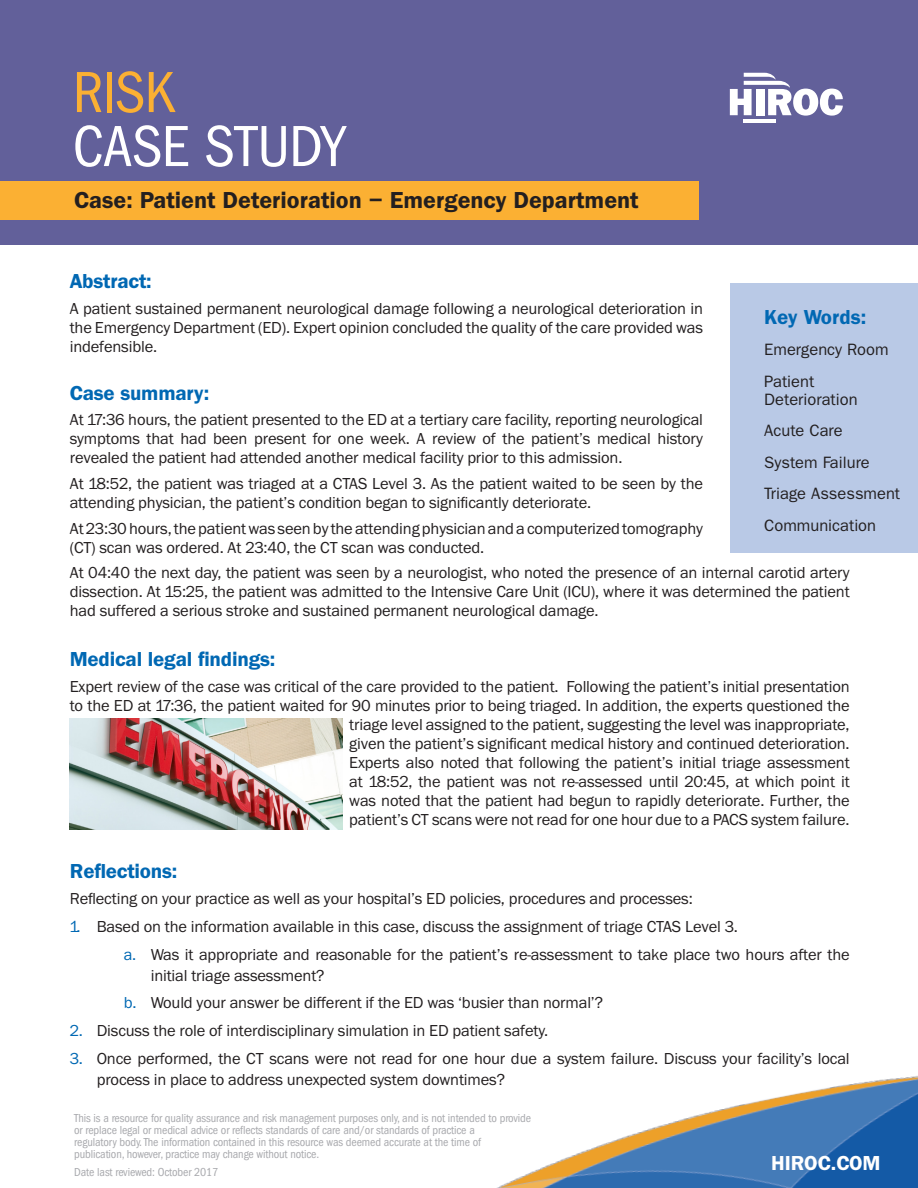
<style>
.page{position:relative;width:918px;height:1188px;background:#fff}
.page>*{position:absolute;margin:0;border:0;box-sizing:border-box;transform-origin:0 0}
.t1{font:condensed 60px "Franklin Gothic LT";letter-spacing:-.01em;color:#fff}
.t2{font:condensed 60px "Franklin Gothic LT";color:#fbb033}
.t3{font:700 24px "Franklin Gothic";color:#231f20}
.Body_Text{font:700 21px "Franklin Gothic";letter-spacing:-.01em;color:#0168b3}
.t4{font:700 21px "Franklin Gothic";color:#fff}
.Body_Text-2{font:16.5px/19px "Franklin Gothic";letter-spacing:-.01em;color:#231f20}
.Body_Text-3{font:16.5px/18px "Franklin Gothic";color:#231f20}
.t5{font:condensed 12px/12px "Franklin Gothic LT";letter-spacing:-.01em;color:#a8a9ad}
.s1{color:#0168b3}
</style>
<div class="page">
<img style="left:497px;top:1076px;width:421px;height:112px">
<div style="left:0;top:0;width:918px;height:244px;background:#62609a"></div>
<div style="left:0;top:181px;width:698px;height:39px;background:#fbb033"></div>
<hr style="left:744px;top:119px;width:32px;height:4px;background:#fff">
<svg style="left:730px;top:73px;width:113px;height:43px"></svg>
<div style="left:730px;top:284px;width:188px;height:269px;background:#b9c9e6"></div>
<img style="left:70px;top:719px;width:273px;height:110px">
<p class="t2" style="left:73px;top:58px;width:103px">RISK</p>
<p class="t1" style="left:73px;top:112px;width:274px">CASE STUDY</p>
<p class="t3" style="left:74px;top:184px;width:566px">Case: Patient Deterioration – Emergency Department</p>
<p class="Body_Text" style="left:70px;top:267px;width:84px">Abstract:</p>
<p class="Body_Text-2" style="left:70px;top:300px;width:635px;text-align:justify">A patient sustained permanent neurological damage following a neurological deterioration in the Emergency Department (ED). Expert opinion concluded the quality of the care provided was indefensible.</p>
<p class="Body_Text" style="left:70px;top:379px;width:141px">Case summary:</p>
<p class="Body_Text-2" style="left:70px;top:412px;width:635px;text-align:justify">At 17:36 hours, the patient presented to the ED at a tertiary care facility, reporting neurological symptoms that had been present for one week. A review of the patient’s medical history revealed the patient had attended another medical facility prior to this admission.</p>
<p class="Body_Text-2" style="left:70px;top:475px;width:635px">At 18:52, the patient was triaged at a CTAS Level 3. As the patient waited to be seen by the attending physician, the patient’s condition began to significantly deteriorate.</p>
<p class="Body_Text-2" style="left:70px;top:520px;width:635px">At 23:30 hours, the patient was seen by the attending physician and a computerized tomography (CT) scan was ordered. At 23:40, the CT scan was conducted.</p>
<p class="Body_Text-2" style="left:70px;top:565px;width:782px;text-align:justify">At 04:40 the next day, the patient was seen by a neurologist, who noted the presence of an internal carotid artery dissection. At 15:25, the patient was admitted to the Intensive Care Unit (ICU), where it was determined the patient had suffered a serious stroke and sustained permanent neurological damage.</p>
<p class="Body_Text" style="left:70px;top:645px;width:207px">Medical legal findings:</p>
<p class="Body_Text-2" style="left:70px;top:678px;width:782px;text-align:right">Expert review of the case was critical of the care provided to the patient. Following the patient’s initial presentation to the ED at 17:36, the patient waited for 90 minutes prior to being triaged. In addition, the experts questioned the triage level assigned to the patient, suggesting the level was inappropriate,<br>given the patient’s significant medical history and continued deterioration.<br>Experts also noted that following the patient’s initial triage assessment<br>at 18:52, the patient was not re-assessed until 20:45, at which point it<br>was noted that the patient had begun to rapidly deteriorate. Further, the<br>patient’s CT scans were not read for one hour due to a PACS system failure.</p>
<p class="Body_Text" style="left:70px;top:857px;width:109px">Reflections:</p>
<p class="Body_Text-2" style="left:70px;top:890px;width:625px">Reflecting on your practice as well as your hospital’s ED policies, procedures and processes:</p>
<p class="Body_Text-2" style="left:70px;top:918px;width:670px"><span class="s1">1.</span> Based on the information available in this case, discuss the assignment of triage CTAS Level 3.</p>
<p class="Body_Text-2" style="left:151px;top:945px;width:701px;line-height:21px;text-indent:-27px"><span class="s1">a.</span> Was it appropriate and reasonable for the patient’s re-assessment to take place two hours after the initial triage assessment?</p>
<p class="Body_Text-2" style="left:124px;top:995px;width:481px"><span class="s1">b.</span> Would your answer be different if the ED was ‘busier than normal’?</p>
<p class="Body_Text-2" style="left:70px;top:1022px;width:480px"><span class="s1">2.</span> Discuss the role of interdisciplinary simulation in ED patient safety.</p>
<p class="Body_Text-2" style="left:97px;top:1049px;width:755px;line-height:21px;text-indent:-27px"><span class="s1">3.</span> Once performed, the CT scans were not read for one hour due a system failure. Discuss your facility’s local process in place to address unexpected system downtimes?</p>
<p class="Body_Text" style="left:764px;top:303px;width:103px">Key Words:</p>
<p class="Body_Text-3" style="left:764px;top:341px;width:126px">Emergency Room</p>
<p class="Body_Text-3" style="left:764px;top:372px;width:95px">Patient<br>Deterioration</p>
<p class="Body_Text-3" style="left:764px;top:422px;width:80px">Acute Care</p>
<p class="Body_Text-3" style="left:764px;top:453px;width:107px">System Failure</p>
<p class="Body_Text-3" style="left:764px;top:485px;width:137px">Triage Assessment</p>
<p class="Body_Text-3" style="left:764px;top:516px;width:113px">Communication</p>
<p class="t5" style="left:74px;top:1112px;width:458px">This is a resource for quality assurance and risk management purposes only, and is not intended to provide or replace legal or medical advice or reflects standards of care and/or standards of practice a<br>regulatory body. The information contained in this resource was deemed accurate at the time of publication, however, practice may change without notice.</p>
<p class="t5" style="left:74px;top:1166px;width:146px">Date last reviewed: October 2017</p>
<p class="t4" style="left:771px;top:1149px;width:111px">HIROC.COM</p>
</div>
